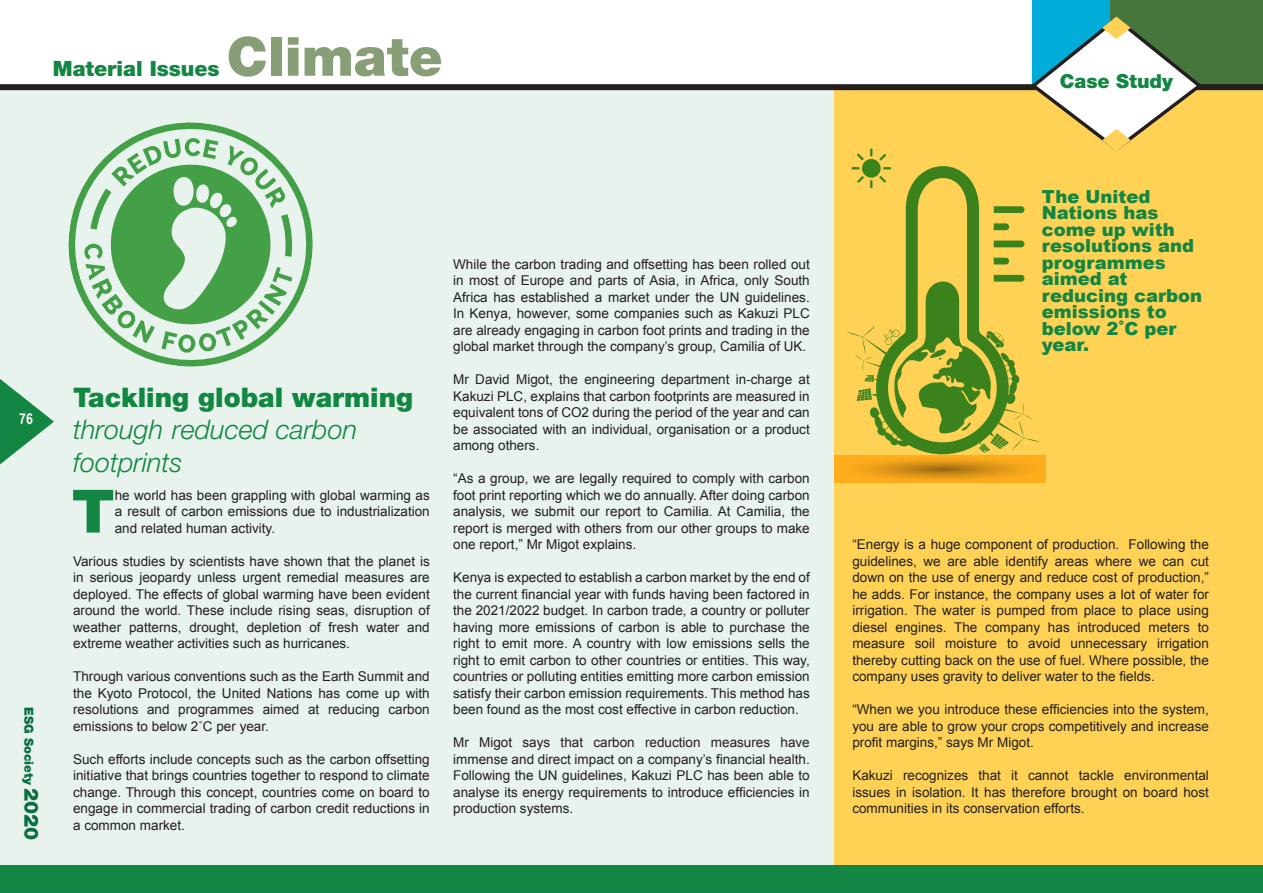
<style>
.page{position:relative;width:1263px;height:893px;background:#fff}
.page>*{position:absolute;margin:0;border:0;box-sizing:border-box;transform-origin:0 0}
.t1{font:900 59.55px "Arial";color:#128642}
.t2{font:900 54px "Helvetica Neue LT Std";color:#879e77}
.t3{font:italic 300 27px/32.4px "Helvetica Neue LT Std";color:#128742}
.t4{font:900 27px "Helvetica Neue LT Std";color:#128742}
.t5{font:900 21px "Helvetica Neue LT Std";color:#128642}
.t6{font:900 19.35px "Helvetica Neue LT Std";color:#128642}
.t7{font:900 18px/16.5px "Arial";color:#128642}
.t8{font:700 15px "Arial Narrow";color:#fff}
.t9{font:13.5px/16.5px "Arial";color:#231f20;text-align:justify}
.t10{font:900 12.45px "Helvetica Neue LT Std";color:#0a6e40}
.s1{font-size:19.65px}
</style>
<div class="page">
<hr style="left:1261px;top:0;width:2px;height:87px;background:#46763b">
<div style="left:1109px;top:0;width:152px;height:87px;background:#46763b"></div>
<div style="left:1032px;top:0;width:77px;height:87px;background:#00add9"></div>
<div style="left:0;top:88px;width:1263px;height:805px;background:#e7f3ec"></div>
<svg style="left:0;top:379px;width:54px;height:86px"></svg>
<div style="left:835px;top:88px;width:428px;height:805px;background:#ffd256"></div>
<div style="left:0;top:84px;width:1263px;height:6px;background:#231f20"></div>
<svg style="left:68px;top:122px;width:245px;height:245px"></svg>
<svg style="left:84px;top:138px;width:209px;height:215px"></svg>
<svg style="left:862px;top:159px;width:19px;height:19px"></svg>
<svg style="left:870px;top:149px;width:2px;height:7px"></svg>
<svg style="left:879px;top:154px;width:7px;height:6px"></svg>
<svg style="left:857px;top:154px;width:7px;height:6px"></svg>
<svg style="left:835px;top:166px;width:211px;height:316px"></svg>
<div style="left:0;top:866px;width:1263px;height:27px;background:#128642"></div>
<svg style="left:1028px;top:17px;width:177px;height:134px"></svg>
<h3 class="t5" style="left:53px;top:56px;width:168px">Material Issues</h3>
<h2 class="t2" style="left:227px;top:24px;width:218px">Climate</h2>
<p class="t8" style="left:19px;top:407px;width:15px">76</p>
<p class="t10" style="left:36px;top:707px;width:135px;rotate:90deg">ESG Society <span class="s1">2020</span></p>
<p class="t10" style="left:38px;top:711px;width:76px;rotate:90deg">ESG Report</p>
<h3 class="t4" style="left:73px;top:381px;width:342px">Tackling global warming</h3>
<h3 class="t3" style="left:73px;top:413px;width:286px">through reduced carbon footprints</h3>
<h1 class="t1" style="left:72px;top:468px;width:45px">T</h1>
<p class="t9" style="left:115px;top:487px;width:316px">he world has been grappling with global warming as a result of carbon emissions due to industrialization and related human activity.</p>
<p class="t9" style="left:73px;top:553px;width:358px">Various studies by scientists have shown that the planet is in serious jeopardy unless urgent remedial measures are deployed. The effects of global warming have been evident around the world. These include rising seas, disruption of weather patterns, drought, depletion of fresh water and extreme weather activities such as hurricanes.</p>
<p class="t9" style="left:73px;top:668px;width:358px">Through various conventions such as the Earth Summit and the Kyoto Protocol, the United Nations has come up with resolutions and programmes aimed at reducing carbon emissions to below 2˚C per year.</p>
<p class="t9" style="left:73px;top:751px;width:358px">Such efforts include concepts such as the carbon offsetting initiative that brings countries together to respond to climate change. Through this concept, countries come on board to engage in commercial trading of carbon credit reductions in a common market.</p>
<p class="t9" style="left:453px;top:256px;width:358px">While the carbon trading and offsetting has been rolled out in most of Europe and parts of Asia, in Africa, only South Africa has established a market under the UN guidelines.<br>In Kenya, however, some companies such as Kakuzi PLC are already engaging in carbon foot prints and trading in the global market through the company’s group, Camilia of UK.</p>
<p class="t9" style="left:453px;top:371px;width:358px">Mr David Migot, the engineering department in-charge at Kakuzi PLC, explains that carbon footprints are measured in equivalent tons of CO2 during the period of the year and can be associated with an individual, organisation or a product among others.</p>
<p class="t9" style="left:453px;top:470px;width:358px">“As a group, we are legally required to comply with carbon foot print reporting which we do annually. After doing carbon analysis, we submit our report to Camilia. At Camilia, the report is merged with others from our other groups to make one report,” Mr Migot explains.</p>
<p class="t9" style="left:453px;top:569px;width:358px">Kenya is expected to establish a carbon market by the end of the current financial year with funds having been factored in the 2021/2022 budget. In carbon trade, a country or polluter having more emissions of carbon is able to purchase the right to emit more. A country with low emissions sells the right to emit carbon to other countries or entities. This way, countries or polluting entities emitting more carbon emission satisfy their carbon emission requirements. This method has been found as the most cost effective in carbon reduction.</p>
<p class="t9" style="left:453px;top:734px;width:358px">Mr Migot says that carbon reduction measures have immense and direct impact on a company’s financial health.<br>Following the UN guidelines, Kakuzi PLC has been able to analyse its energy requirements to introduce efficiencies in production systems.</p>
<h3 class="t6" style="left:1060px;top:70px;width:115px">Case Study</h3>
<h3 class="t7" style="left:1042px;top:187px;width:162px">The United<br>Nations has come up with resolutions and programmes aimed at reducing carbon emissions to below 2˚C per year.</h3>
<p class="t9" style="left:852px;top:536px;width:358px">“Energy is a huge component of production. Following the guidelines, we are able identify areas where we can cut down on the use of energy and reduce cost of production,” he adds. For instance, the company uses a lot of water for irrigation. The water is pumped from place to place using diesel engines. The company has introduced meters to measure soil moisture to avoid unnecessary irrigation thereby cutting back on the use of fuel. Where possible, the company uses gravity to deliver water to the fields.</p>
<p class="t9" style="left:852px;top:701px;width:358px">“When we you introduce these efficiencies into the system, you are able to grow your crops competitively and increase profit margins,” says Mr Migot.</p>
<p class="t9" style="left:852px;top:767px;width:358px">Kakuzi recognizes that it cannot tackle environmental issues in isolation. It has therefore brought on board host communities in its conservation efforts.</p>
</div>
